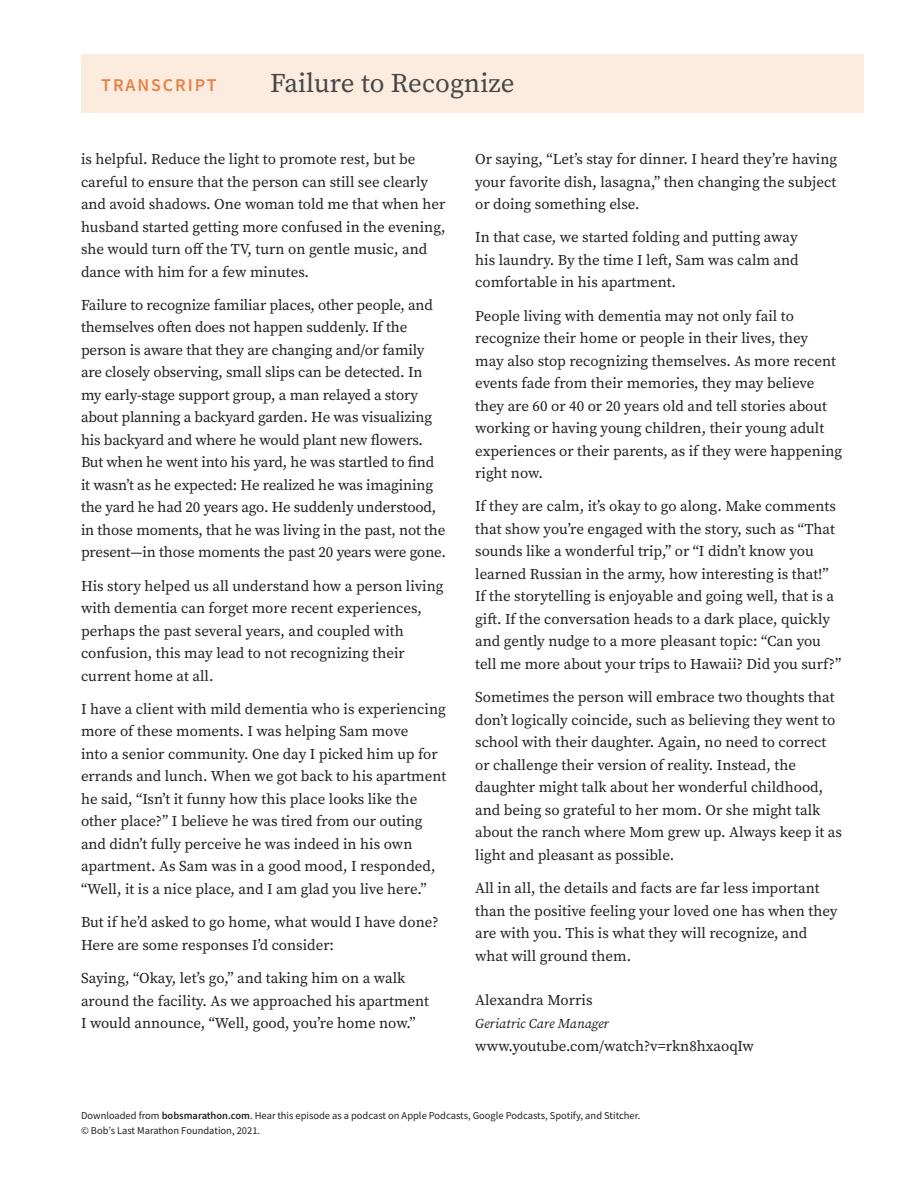
<style>
.page{position:relative;width:918px;height:1188px;background:#fff}
.page>*{position:absolute;margin:0;border:0;box-sizing:border-box;transform-origin:0 0}
.t1{font:27px "Source Serif Variable";color:#454647}
.t2{font:18px "Source Sans Variable";letter-spacing:.135em;color:#e78142}
.t3{font:15px/22.5px "Source Serif Variable";color:#231f20}
.t4{font:italic 13.5px "Source Serif Variable";letter-spacing:.005em;color:#231f20}
.t5{font:10.5px/15px "Source Sans Variable";letter-spacing:.02em;color:#231f20}
</style>
<div class="page">
<div style="left:81px;top:54px;width:783px;height:58px;background:#fcecdf"></div>
<p class="t2" style="left:101px;top:74px;width:117px">TRANSCRIPT</p>
<h1 class="t1" style="left:270px;top:65px;width:246px">Failure to Recognize</h1>
<p class="t3" style="left:81px;top:148px;width:366px">is helpful. Reduce the light to promote rest, but be careful to ensure that the person can still see clearly and avoid shadows. One woman told me that when her husband started getting more confused in the evening, she would turn off the TV, turn on gentle music, and dance with him for a few minutes.</p>
<p class="t3" style="left:81px;top:294px;width:366px">Failure to recognize familiar places, other people, and themselves often does not happen suddenly. If the person is aware that they are changing and/or family are closely observing, small slips can be detected. In my early-stage support group, a man relayed a story about planning a backyard garden. He was visualizing his backyard and where he would plant new flowers.<br>But when he went into his yard, he was startled to find it wasn’t as he expected: He realized he was imagining the yard he had 20 years ago. He suddenly understood, in those moments, that he was living in the past, not the present—in those moments the past 20 years were gone.</p>
<p class="t3" style="left:81px;top:574px;width:364px">His story helped us all understand how a person living with dementia can forget more recent experiences, perhaps the past several years, and coupled with confusion, this may lead to not recognizing their current home at all.</p>
<p class="t3" style="left:81px;top:698px;width:367px">I have a client with mild dementia who is experiencing more of these moments. I was helping Sam move<br>into a senior community. One day I picked him up for errands and lunch. When we got back to his apartment he said, “Isn’t it funny how this place looks like the other place?” I believe he was tired from our outing and didn’t fully perceive he was indeed in his own apartment. As Sam was in a good mood, I responded, “Well, it is a nice place, and I am glad you live here.”</p>
<p class="t3" style="left:81px;top:911px;width:359px">But if he’d asked to go home, what would I have done?<br>Here are some responses I’d consider:</p>
<p class="t3" style="left:81px;top:967px;width:350px">Saying, “Okay, let’s go,” and taking him on a walk around the facility. As we approached his apartment<br>I would announce, “Well, good, you’re home now.”</p>
<p class="t3" style="left:475px;top:148px;width:364px;text-align:justify">Or saying, “Let’s stay for dinner. I heard they’re having your favorite dish, lasagna,” then changing the subject or doing something else.</p>
<p class="t3" style="left:475px;top:226px;width:325px;text-align:justify">In that case, we started folding and putting away his laundry. By the time I left, Sam was calm and comfortable in his apartment.</p>
<p class="t3" style="left:475px;top:304px;width:369px">People living with dementia may not only fail to recognize their home or people in their lives, they<br>may also stop recognizing themselves. As more recent events fade from their memories, they may believe they are 60 or 40 or 20 years old and tell stories about working or having young children, their young adult experiences or their parents, as if they were happening right now.</p>
<p class="t3" style="left:475px;top:495px;width:368px">If they are calm, it’s okay to go along. Make comments that show you’re engaged with the story, such as “That sounds like a wonderful trip,” or “I didn’t know you learned Russian in the army, how interesting is that!” If the storytelling is enjoyable and going well, that is a gift. If the conversation heads to a dark place, quickly and gently nudge to a more pleasant topic: “Can you tell me more about your trips to Hawaii? Did you surf?”</p>
<p class="t3" style="left:475px;top:686px;width:368px">Sometimes the person will embrace two thoughts that don’t logically coincide, such as believing they went to school with their daughter. Again, no need to correct or challenge their version of reality. Instead, the daughter might talk about her wonderful childhood, and being so grateful to her mom. Or she might talk about the ranch where Mom grew up. Always keep it as light and pleasant as possible.</p>
<p class="t3" style="left:475px;top:877px;width:364px">All in all, the details and facts are far less important than the positive feeling your loved one has when they are with you. This is what they will recognize, and what will ground them.</p>
<p class="t3" style="left:475px;top:988px;width:119px">Alexandra Morris</p>
<p class="t4" style="left:475px;top:1014px;width:135px">Geriatric Care Manager</p>
<p class="t3" style="left:475px;top:1034px;width:280px">www.youtube.com/watch?v=rkn8hxaoqIw</p>
<p class="t5" style="left:81px;top:1108px;width:560px">Downloaded from bobsmarathon.com. Hear this episode as a podcast on Apple Podcasts, Google Podcasts, Spotify, and Stitcher. © Bob’s Last Marathon Foundation, 2021.</p>
</div>
